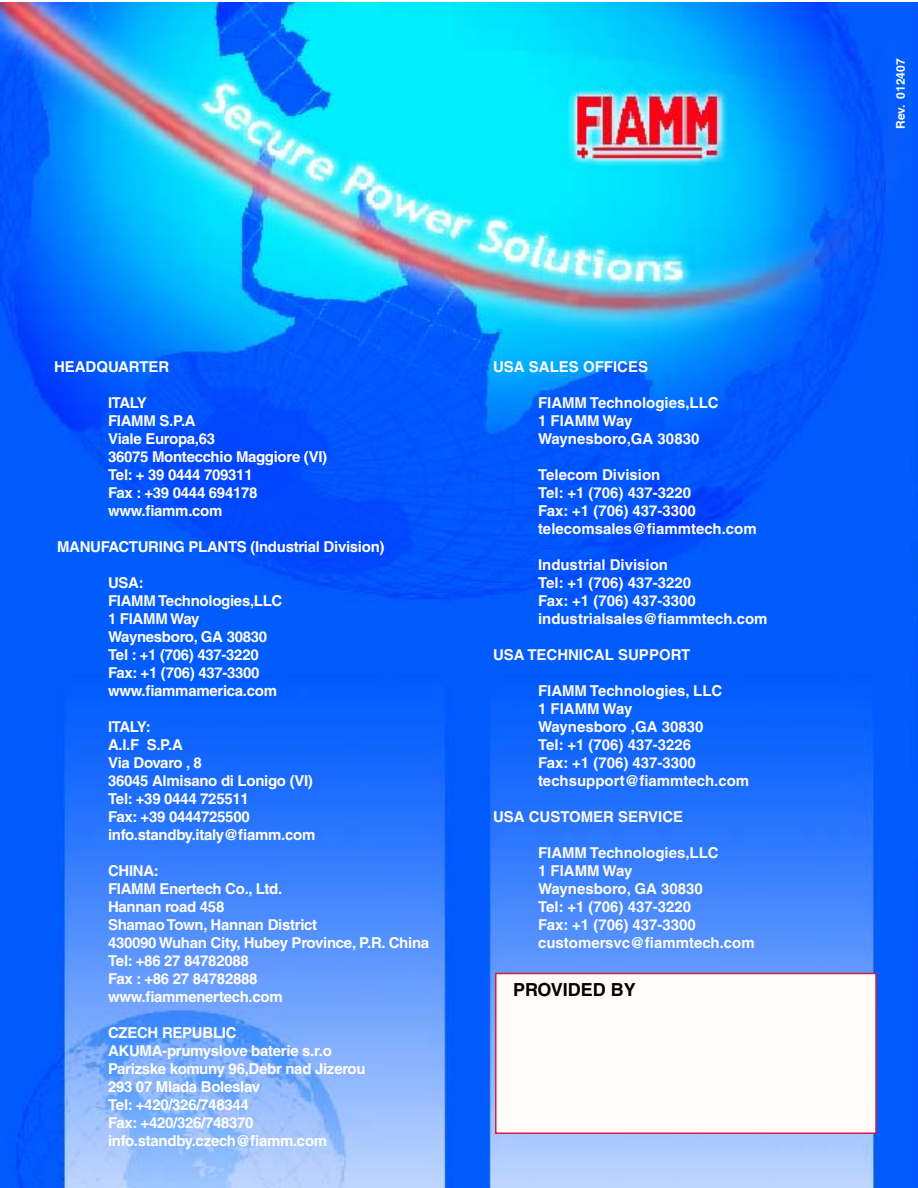
<style>
.page{position:relative;width:918px;height:1188px;background:#fff}
.page>*{position:absolute;margin:0;border:0;box-sizing:border-box;transform-origin:0 0}
.t1{font:700 18px "Helvetica";color:#000}
.t2{font:700 15px/18px "Helvetica";letter-spacing:-.02em;color:#fffefa}
.t3{font:700 15px/18px "Helvetica";color:#fffcfd}
.t4{font:700 15px "Helvetica";color:#fffefa}
.t5{font:700 12px "Helvetica";color:#fffcf8}
</style>
<div class="page">
<img style="left:0;top:2px;width:918px;height:1186px">
<div style="left:496px;top:974px;width:380px;height:159px;background:#fffbf9"></div>
<div style="left:495px;top:973px;width:382px;height:161px;border:2px solid #d11f43"></div>
<p class="t4" style="left:54px;top:357px;width:117px">HEADQUARTER</p>
<p class="t2" style="left:108px;top:393px;width:221px">ITALY<br>FIAMM S.P.A<br>Viale Europa,63<br>36075 Montecchio Maggiore (VI)<br>Tel: + 39 0444 709311<br>Fax : +39 0444 694178 www.fiamm.com</p>
<p class="t2" style="left:57px;top:537px;width:329px">MANUFACTURING PLANTS (Industrial Division)</p>
<p class="t2" style="left:108px;top:573px;width:176px">USA:<br>FIAMM Technologies,LLC<br>1 FIAMM Way<br>Waynesboro, GA 30830<br>Tel : +1 (706) 437-3220<br>Fax: +1 (706) 437-3300 www.fiammamerica.com</p>
<p class="t2" style="left:108px;top:717px;width:209px">ITALY:<br>A.I.F S.P.A<br>Via Dovaro , 8<br>36045 Almisano di Lonigo (VI)<br>Tel: +39 0444 725511<br>Fax: +39 0444725500 info.standby.italy@fiamm.com</p>
<p class="t2" style="left:108px;top:861px;width:323px">CHINA:<br>FIAMM Enertech Co., Ltd.<br>Hannan road 458<br>Shamao Town, Hannan District<br>430090 Wuhan City, Hubey Province, P.R. China<br>Tel: +86 27 84782088<br>Fax : +86 27 84782888 www.fiammenertech.com</p>
<p class="t2" style="left:108px;top:1023px;width:259px">CZECH REPUBLIC<br>AKUMA-prumyslove baterie s.r.o<br>Parizske komuny 96,Debr nad Jizerou<br>293 07 Mlada Boleslav<br>Tel: +420/326/748344<br>Fax: +420/326/748370 info.standby.czech@fiamm.com</p>
<p class="t3" style="left:493px;top:357px;width:157px">USA SALES OFFICES</p>
<p class="t3" style="left:538px;top:393px;width:182px">FIAMM Technologies,LLC<br>1 FIAMM Way<br>Waynesboro,GA 30830</p>
<p class="t3" style="left:538px;top:465px;width:220px">Telecom Division<br>Tel: +1 (706) 437-3220<br>Fax: +1 (706) 437-3300 telecomsales@fiammtech.com</p>
<p class="t3" style="left:538px;top:555px;width:231px">Industrial Division<br>Tel: +1 (706) 437-3220<br>Fax: +1 (706) 437-3300 industrialsales@fiammtech.com</p>
<p class="t3" style="left:493px;top:645px;width:199px">USA TECHNICAL SUPPORT</p>
<p class="t3" style="left:538px;top:681px;width:213px">FIAMM Technologies, LLC<br>1 FIAMM Way<br>Waynesboro ,GA 30830<br>Tel: +1 (706) 437-3226<br>Fax: +1 (706) 437-3300 techsupport@fiammtech.com</p>
<p class="t3" style="left:493px;top:807px;width:192px">USA CUSTOMER SERVICE</p>
<p class="t3" style="left:538px;top:843px;width:218px">FIAMM Technologies,LLC<br>1 FIAMM Way<br>Waynesboro, GA 30830<br>Tel: +1 (706) 437-3220<br>Fax: +1 (706) 437-3300 customersvc@fiammtech.com</p>
<p class="t1" style="left:513px;top:979px;width:124px">PROVIDED BY</p>
<p class="t5" style="left:893px;top:129px;width:72px;rotate:-90deg">Rev. 012407</p>
</div>
